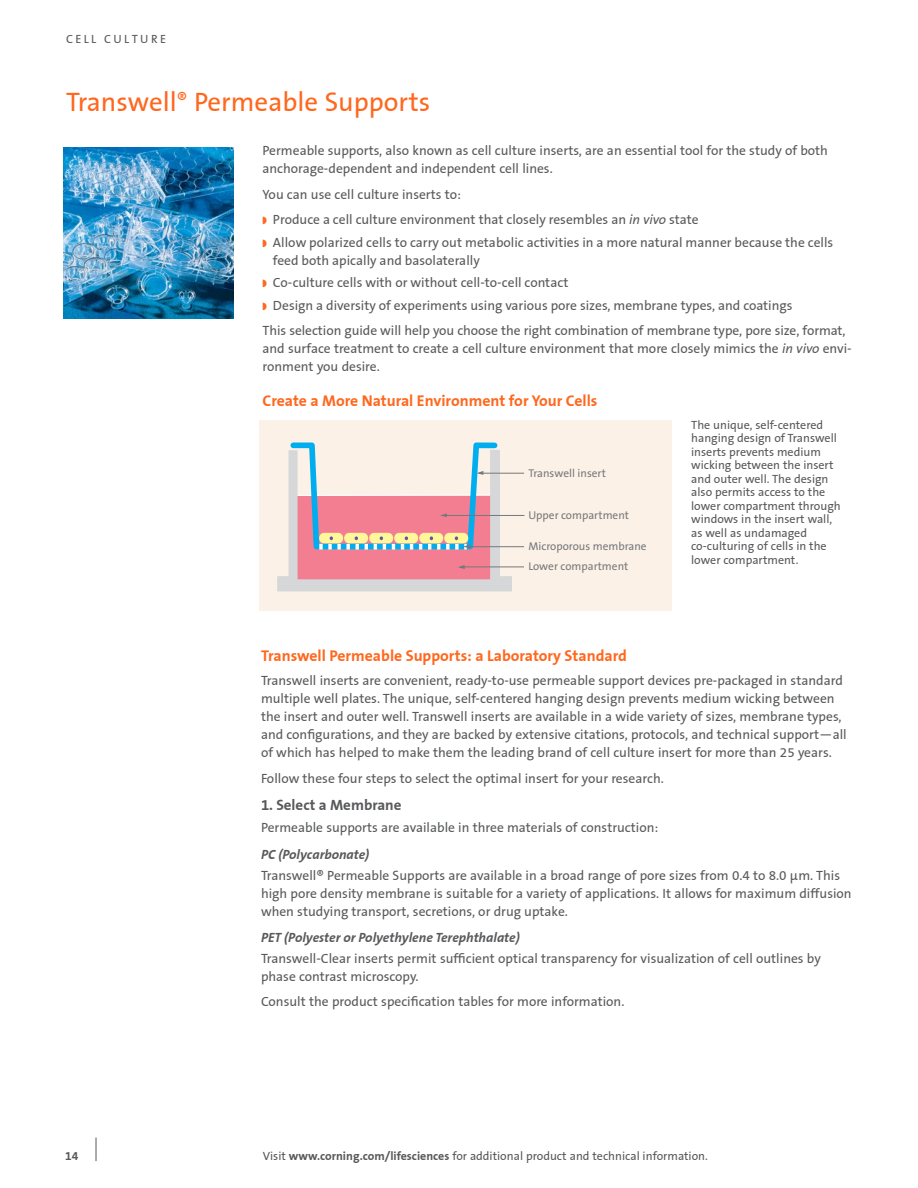
<style>
.page{position:relative;width:918px;height:1188px;background:#fff}
.page>*{position:absolute;margin:0;border:0;box-sizing:border-box;transform-origin:0 0}
.t1{font:27px "Corning Sans";color:#ff671d}
.t2{font:700 15.75px "Corning Sans";color:#ff671d}
.t3{font:700 15px "Corning Sans";color:#58595b}
.t4{font:13.5px/18px "Corning Sans";color:#58595b}
.t5{font:italic 700 13.5px "Corning Sans";color:#58595b}
.t6{font:12px/13.5px "Corning Sans";color:#58595b}
.t7{font:12px "Corning Sans";letter-spacing:.2em;color:#58595b}
.t8{font:700 12px "Corning Sans";color:#58595b}
.t9{font:11.4px/20.1px "Corning Sans";color:#77787b}
.s1{font-style:italic}
.s2{font-weight:700}
</style>
<div class="page">
<svg style="left:96px;top:1138px;width:1px;height:23px"></svg>
<img style="left:63px;top:147px;width:171px;height:171px">
<div style="left:259px;top:420px;width:412px;height:191px;background:#fbf1e6"></div>
<hr style="left:479px;top:473px;width:45px;height:1px;background:#77787b">
<hr style="left:442px;top:515px;width:82px;height:1px;background:#77787b">
<hr style="left:460px;top:567px;width:64px;height:1px;background:#77787b">
<hr style="left:470px;top:546px;width:54px;height:1px;background:#77787b">
<svg style="left:277px;top:443px;width:235px;height:148px"></svg>
<p class="t7" style="left:66px;top:32px;width:102px">CELL CULTURE</p>
<h1 class="t1" style="left:66px;top:86px;width:366px">Transwell<sup>®</sup> Permeable Supports</h1>
<p class="t4" style="left:262px;top:142px;width:567px">Permeable supports, also known as cell culture inserts, are an essential tool for the study of both anchorage-dependent and independent cell lines.</p>
<p class="t4" style="left:273px;top:182px;width:427px;line-height:25.5px;text-indent:-10px">You can use cell culture inserts to:<br>Produce a cell culture environment that closely resembles an <span class="s1">in vivo</span> state</p>
<p class="t4" style="left:273px;top:233px;width:562px">Allow polarized cells to carry out metabolic activities in a more natural manner because the cells feed both apically and basolaterally</p>
<p class="t4" style="left:273px;top:272px;width:521px;line-height:22.5px">Co-culture cells with or without cell-to-cell contact<br>Design a diversity of experiments using various pore sizes, membrane types, and coatings</p>
<p class="t4" style="left:262px;top:322px;width:591px">This selection guide will help you choose the right combination of membrane type, pore size, format, and surface treatment to create a cell culture environment that more closely mimics the <span class="s1">in vivo</span> envi&shy;ronment you desire.</p>
<p class="t2" style="left:262px;top:391px;width:337px">Create a More Natural Environment for Your Cells</p>
<p class="t9" style="left:528px;top:463px;width:79px">Transwell insert</p>
<p class="t9" style="left:528px;top:505px;width:102px">Upper compartment</p>
<p class="t9" style="left:528px;top:536px;width:120px">Microporous membrane<br>Lower compartment</p>
<p class="t6" style="left:691px;top:418px;width:151px">The unique, self-centered hanging design of Transwell inserts prevents medium wicking between the insert and outer well. The design also permits access to the lower compartment through windows in the insert wall, as well as undamaged co-culturing of cells in the lower compartment.</p>
<p class="t2" style="left:261px;top:647px;width:368px">Transwell Permeable Supports: a Laboratory Standard</p>
<p class="t4" style="left:261px;top:672px;width:587px">Transwell inserts are convenient, ready-to-use permeable support devices pre-packaged in standard multiple well plates. The unique, self-centered hanging design prevents medium wicking between the insert and outer well. Transwell inserts are available in a wide variety of sizes, membrane types, and configurations, and they are backed by extensive citations, protocols, and technical support—all of which has helped to make them the leading brand of cell culture insert for more than 25 years.</p>
<p class="t4" style="left:261px;top:769px;width:404px">Follow these four steps to select the optimal insert for your research.</p>
<p class="t3" style="left:261px;top:796px;width:142px">1. Select a Membrane</p>
<p class="t4" style="left:261px;top:819px;width:399px">Permeable supports are available in three materials of construction:</p>
<p class="t5" style="left:261px;top:846px;width:110px">PC (Polycarbonate)</p>
<p class="t4" style="left:261px;top:866px;width:592px">Transwell® Permeable Supports are available in a broad range of pore sizes from 0.4 to 8.0 µm. This high pore density membrane is suitable for a variety of applications. It allows for maximum diffusion when studying transport, secretions, or drug uptake.</p>
<p class="t5" style="left:261px;top:929px;width:260px">PET (Polyester or Polyethylene Terephthalate)</p>
<p class="t4" style="left:261px;top:949px;width:561px">Transwell-Clear inserts permit sufficient optical transparency for visualization of cell outlines by phase contrast microscopy.</p>
<p class="t4" style="left:261px;top:993px;width:365px">Consult the product specification tables for more information.</p>
<p class="t8" style="left:65px;top:1149px;width:15px">14</p>
<p class="t6" style="left:263px;top:1149px;width:446px">Visit <span class="s2">www.corning.com/lifesciences</span> for additional product and technical information.</p>
</div>
